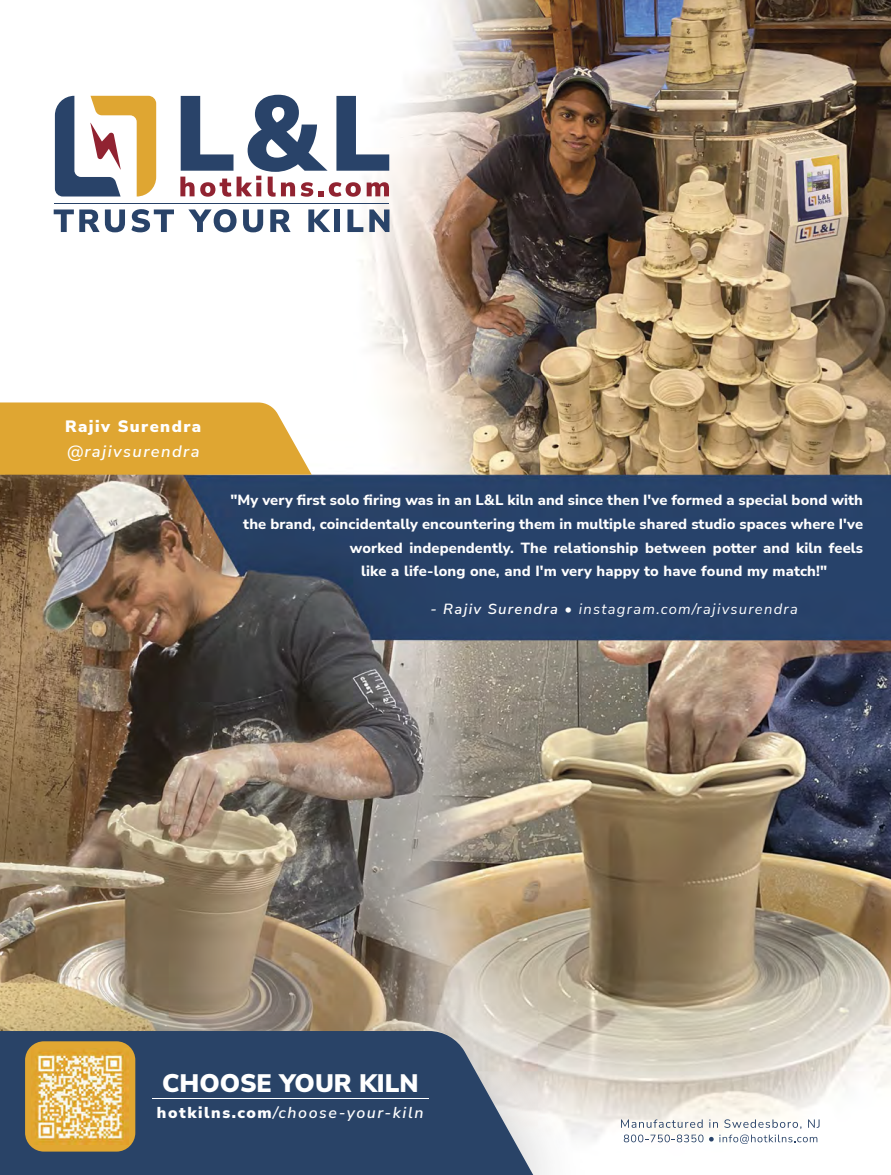
<style>
.page{position:relative;width:891px;height:1175px;background:#fff}
.page>*{position:absolute;margin:0;border:0;box-sizing:border-box;transform-origin:0 0}
.t1{font:900 25.2px "Nunito Sans";color:#fff}
.t2{font:900 16.5px/24.8px "Nunito Sans";letter-spacing:.09em;color:#fff}
.t3{font:italic 600 15.75px "Nunito Sans";letter-spacing:.1em;color:#fff}
.t4{font:800 14.7px "Nunito Sans";letter-spacing:.01em;color:#fff}
.t5{font:italic 14.7px "Nunito Sans";letter-spacing:.09em;color:#fff}
.s1{font-weight:600;font-style:italic;font-size:17.85px}
.s2{font-weight:600;font-style:italic}
.s3{font-weight:600}
.s4{font-weight:900;font-style:normal}
</style>
<div class="page">
<img style="left:0;top:0;width:891px;height:1119px">
<svg style="left:0;top:402px;width:312px;height:72px;background:#e1ac41"></svg>
<img style="left:0;top:951px;width:622px;height:223px">
<svg style="left:0;top:1031px;width:542px;height:143px;background:#3c5372"></svg>
<svg style="left:621px;top:1119px;width:199px;height:25px"></svg>
<hr style="left:152px;top:1098px;width:276px;height:1px;background:#fff">
<div style="left:25px;top:1041px;width:110px;height:110px;background:#e1a732;border-radius:19px"></div>
<img style="left:33px;top:1050px;width:96px;height:94px">
<svg style="left:54px;top:209px;width:71px;height:23px"></svg>
<svg style="left:131px;top:209px;width:43px;height:23px"></svg>
<svg style="left:188px;top:209px;width:49px;height:23px"></svg>
<svg style="left:243px;top:209px;width:20px;height:23px"></svg>
<svg style="left:270px;top:209px;width:21px;height:23px"></svg>
<svg style="left:308px;top:209px;width:22px;height:23px"></svg>
<div style="left:334px;top:209px;width:6px;height:23px;background:#294369"></div>
<svg style="left:347px;top:209px;width:16px;height:23px"></svg>
<svg style="left:369px;top:209px;width:20px;height:23px"></svg>
<svg style="left:55px;top:96px;width:101px;height:100px"></svg>
<svg style="left:180px;top:95px;width:209px;height:102px"></svg>
<hr style="left:55px;top:203px;width:334px;height:1px;background:#294369">
<p class="t2" style="left:65px;top:413px;width:138px">Rajiv Surendra <span class="s1">@</span><span class="s2">rajivsurendra</span></p>
<p class="t4" style="left:230px;top:490px;width:634px">"My very first solo firing was in an L&amp;L kiln and since then I've formed a special bond with</p>
<p class="t4" style="left:243px;top:513px;width:621px">the brand, coincidentally encountering them in multiple shared studio spaces where I've</p>
<p class="t4" style="left:350px;top:537px;width:515px">worked independently. The relationship between potter and kiln feels</p>
<p class="t4" style="left:361px;top:560px;width:468px">like a life-long one, and I'm very happy to have found my match!"</p>
<p class="t5" style="left:431px;top:599px;width:369px"><span class="s3">- Rajiv Surendra •</span> instagram.com/rajivsurendra</p>
<h1 class="t1" style="left:162px;top:1065px;width:258px">CHOOSE YOUR KILN</h1>
<p class="t3" style="left:157px;top:1101px;width:268px"><span class="s4">hotkilns.com</span>/choose-your-kiln</p>
</div>
